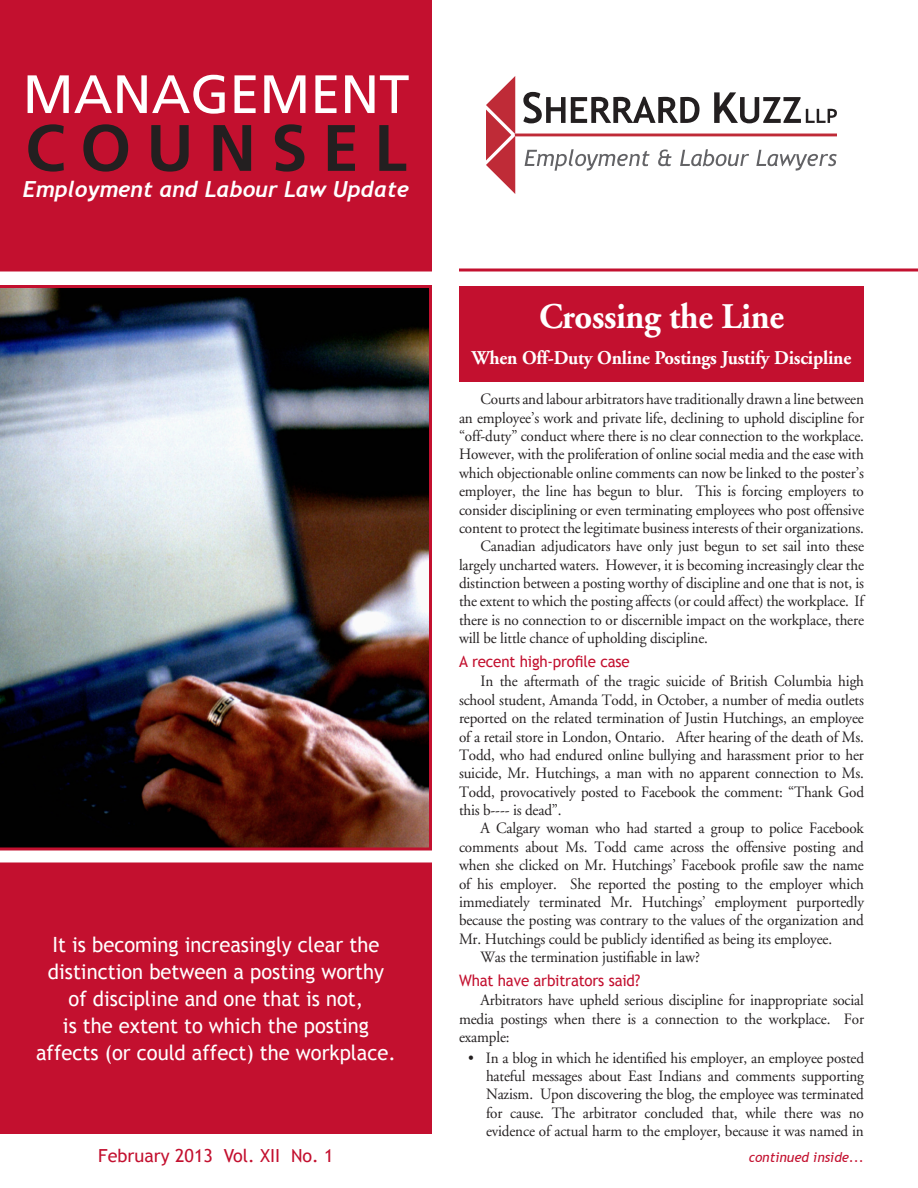
<style>
.page{position:relative;width:918px;height:1188px;background:#fff}
.page>*{position:absolute;margin:0;border:0;box-sizing:border-box;transform-origin:0 0}
.t1{font:700 65.55px "Frutiger";letter-spacing:.23em;color:#231f20}
.t2{font:54px "Frutiger";color:#fff}
.Main_Text{font:700 36px "Adobe Garamond";letter-spacing:-.01em;color:#fff;scale:.96 1}
.t3{font:italic 700 22.2px "Trebuchet";color:#fff}
.Red_Subheading_Text{font:21px/27px "Trebuchet MS";color:#fff;text-align:center;scale:.96 1}
.Main_Text-2{font:700 19.5px "Adobe Garamond";letter-spacing:-.01em;color:#fff;scale:.96 1}
.t4{font:18px "Trebuchet MS";color:#c3102f}
.Main_Text-3{font:15.75px/18.3px "Adobe Garamond";letter-spacing:-.01em;color:#231f20;text-align:justify;scale:.96 1}
.Main_Subheading_Text{font:15.75px/18.3px "Adobe Garamond";letter-spacing:-.01em;color:#231f20;text-align:justify;scale:.96 1}
.Red_Subheading_Text-2{font:15.75px "Trebuchet MS";letter-spacing:-.01em;color:#c3102f;scale:.96 1}
.t5{font:italic 13.5px "Trebuchet MS";color:#c3102f}
</style>
<div class="page">
<img style="left:0;top:285px;width:432px;height:565px">
<div style="left:459px;top:286px;width:405px;height:96px;background:#c3102f"></div>
<hr style="left:515px;top:134px;width:322px;height:2px;background:#bf2b37">
<svg style="left:523px;top:92px;width:177px;height:31px"></svg>
<svg style="left:714px;top:92px;width:123px;height:31px"></svg>
<svg style="left:486px;top:76px;width:29px;height:118px"></svg>
<svg style="left:525px;top:149px;width:125px;height:22px"></svg>
<svg style="left:658px;top:150px;width:14px;height:16px"></svg>
<svg style="left:680px;top:149px;width:69px;height:17px"></svg>
<svg style="left:756px;top:150px;width:81px;height:21px"></svg>
<div style="left:0;top:0;width:432px;height:272px;background:#c3102f"></div>
<svg style="left:459px;top:268px;width:459px;height:4px;background:#d14b62"></svg>
<div style="left:2px;top:864px;width:428px;height:268px;background:#c3102f"></div>
<div style="left:0;top:862px;width:432px;height:272px;border:3px solid #c3102f"></div>
<p class="t2" style="left:23px;top:63px;width:388px">MANAGEMENT</p>
<p class="t1" style="left:25px;top:110px;width:383px">COUNSEL</p>
<p class="t3" style="left:23px;top:176px;width:388px">Employment and Labour Law Update</p>
<p class="Red_Subheading_Text" style="left:36px;top:931px;width:376px">It is becoming increasingly clear the distinction between a posting worthy<br>of discipline and one that is not,<br>is the extent to which the posting affects (or could affect) the workplace.</p>
<p class="t4" style="left:98px;top:1145px;width:237px">February 2013 Vol. XII No. 1</p>
<p class="Main_Text" style="left:539px;top:297px;width:257px">Crossing the Line</p>
<p class="Main_Text-2" style="left:472px;top:347px;width:397px">When Off-Duty Online Postings Justify Discipline</p>
<p class="Main_Text-3" style="left:459px;top:391px;width:423px;text-indent:22px">Courts and labour arbitrators have traditionally drawn a line between an employee’s work and private life, declining to uphold discipline for “off-duty” conduct where there is no clear connection to the workplace.<br>However, with the proliferation of online social media and the ease with which objectionable online comments can now be linked to the poster’s employer, the line has begun to blur. This is forcing employers to consider disciplining or even terminating employees who post offensive content to protect the legitimate business interests of their organizations.</p>
<p class="Main_Text-3" style="left:459px;top:538px;width:423px;text-indent:22px">Canadian adjudicators have only just begun to set sail into these largely uncharted waters. However, it is becoming increasingly clear the distinction between a posting worthy of discipline and one that is not, is the extent to which the posting affects (or could affect) the workplace. If there is no connection to or discernible impact on the workplace, there will be little chance of upholding discipline.</p>
<p class="Red_Subheading_Text-2" style="left:459px;top:652px;width:179px">A recent high-profile case</p>
<p class="Main_Text-3" style="left:459px;top:673px;width:423px;text-indent:22px">In the aftermath of the tragic suicide of British Columbia high school student, Amanda Todd, in October, a number of media outlets reported on the related termination of Justin Hutchings, an employee of a retail store in London, Ontario. After hearing of the death of Ms.<br>Todd, who had endured online bullying and harassment prior to her suicide, Mr. Hutchings, a man with no apparent connection to Ms.<br>Todd, provocatively posted to Facebook the comment: “Thank God this b---- is dead”.</p>
<p class="Main_Text-3" style="left:459px;top:820px;width:423px;text-indent:22px">A Calgary woman who had started a group to police Facebook comments about Ms. Todd came across the offensive posting and when she clicked on Mr. Hutchings’ Facebook profile saw the name of his employer. She reported the posting to the employer which immediately terminated Mr. Hutchings’ employment purportedly because the posting was contrary to the values of the organization and Mr. Hutchings could be publicly identified as being its employee.</p>
<p class="Main_Text-3" style="left:481px;top:948px;width:230px">Was the termination justifiable in law?</p>
<p class="Red_Subheading_Text-2" style="left:459px;top:971px;width:190px">What have arbitrators said?</p>
<p class="Main_Text-3" style="left:459px;top:992px;width:423px;text-indent:22px">Arbitrators have upheld serious discipline for inappropriate social media postings when there is a connection to the workplace. For example:</p>
<p class="Main_Subheading_Text" style="left:486px;top:1049px;width:395px;text-indent:-18px">• In a blog in which he identified his employer, an employee posted hateful messages about East Indians and comments supporting Nazism. Upon discovering the blog, the employee was terminated for cause. The arbitrator concluded that, while there was no evidence of actual harm to the employer, because it was named in</p>
<p class="t5" style="left:749px;top:1149px;width:117px">continued inside...</p>
</div>
